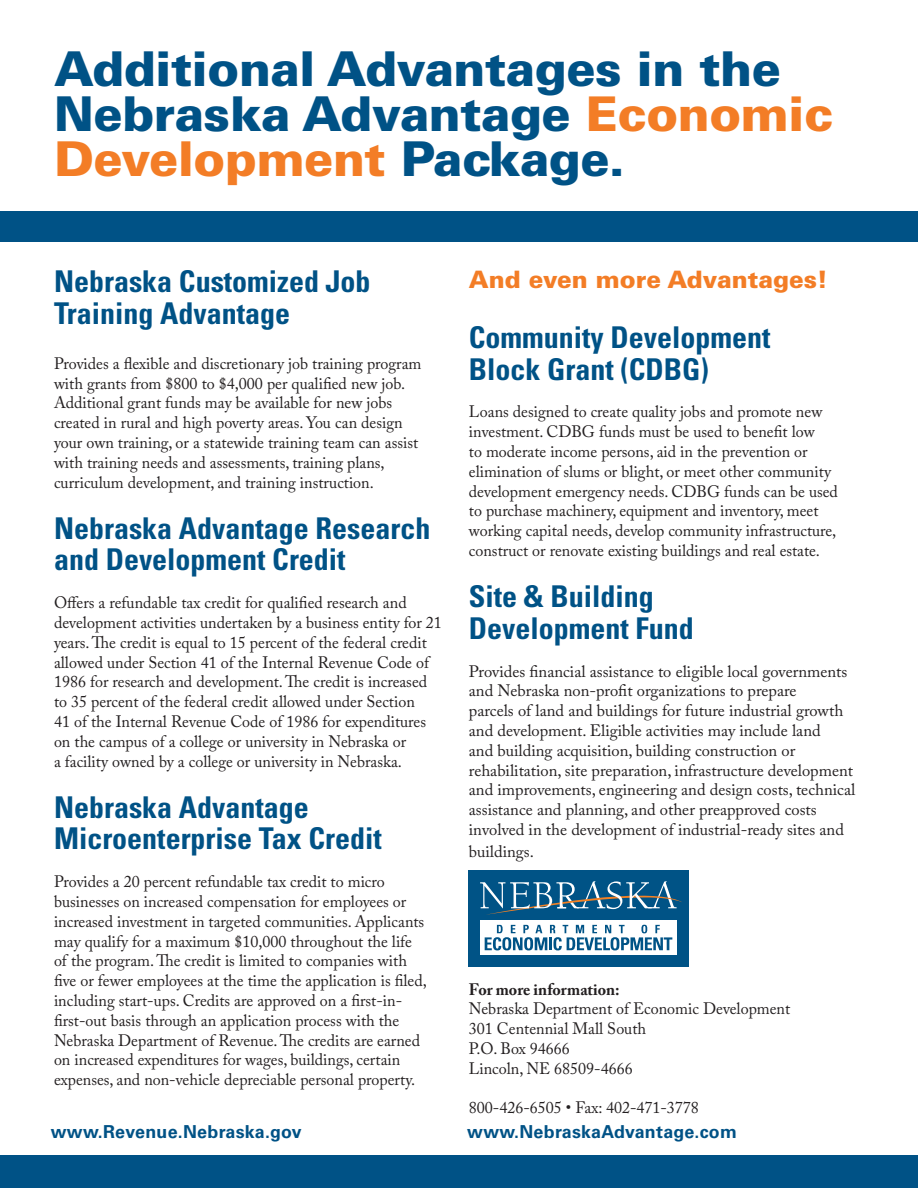
<style>
.page{position:relative;width:918px;height:1188px;background:#fff}
.page>*{position:absolute;margin:0;border:0;box-sizing:border-box;transform-origin:0 0}
.t1{font:900 48px/45px "Univers LT Std";letter-spacing:-.01em;color:#005286}
.t2{font:700 condensed 30px/31.5px "Univers LT Std";color:#005286}
.t3{font:900 24px "Univers LT Std";color:#f37d26}
.t4{font:700 17.85px "Univers LT Std";letter-spacing:.015em;color:#005286}
.t5{font:16.5px/19.8px "Adobe Caslon Pro";color:#231f20}
.t6{font:700 16.5px "Adobe Caslon Pro";color:#231f20}
.s1{color:#f37d26}
</style>
<div class="page">
<div style="left:0;top:1156px;width:918px;height:32px;background:#005286"></div>
<div style="left:0;top:211px;width:918px;height:31px;background:#005286"></div>
<div style="left:468px;top:870px;width:221px;height:97px;background:#005386"></div>
<svg style="left:480px;top:881px;width:202px;height:34px"></svg>
<div style="left:480px;top:921px;width:197px;height:34px;background:#fff"></div>
<svg style="left:485px;top:925px;width:187px;height:25px"></svg>
<h1 class="t1" style="left:54px;top:49px;width:781px">Additional Advantages in the<br>Nebraska Advantage <span class="s1">Economic<br>Development</span> Package.</h1>
<h2 class="t2" style="left:54px;top:267px;width:318px">Nebraska Customized Job<br>Training Advantage</h2>
<p class="t5" style="left:54px;top:355px;width:369px">Provides a flexible and discretionary job training program with grants from $800 to $4,000 per qualified new job.<br>Additional grant funds may be available for new jobs created in rural and high poverty areas. You can design your own training, or a statewide training team can assist with training needs and assessments, training plans, curriculum development, and training instruction.</p>
<h2 class="t2" style="left:54px;top:514px;width:378px">Nebraska Advantage Research and Development Credit</h2>
<p class="t5" style="left:54px;top:595px;width:389px">Offers a refundable tax credit for qualified research and development activities undertaken by a business entity for 21 years. The credit is equal to 15 percent of the federal credit allowed under Section 41 of the Internal Revenue Code of 1986 for research and development. The credit is increased to 35 percent of the federal credit allowed under Section<br>41 of the Internal Revenue Code of 1986 for expenditures on the campus of a college or university in Nebraska or<br>a facility owned by a college or university in Nebraska.</p>
<h2 class="t2" style="left:54px;top:793px;width:329px">Nebraska Advantage<br>Microenterprise Tax Credit</h2>
<p class="t5" style="left:54px;top:874px;width:374px">Provides a 20 percent refundable tax credit to micro businesses on increased compensation for employees or increased investment in targeted communities. Applicants may qualify for a maximum $10,000 throughout the life of the program. The credit is limited to companies with five or fewer employees at the time the application is filed, including start-ups. Credits are approved on a first-in&shy;first-out basis through an application process with the Nebraska Department of Revenue. The credits are earned on increased expenditures for wages, buildings, certain expenses, and non-vehicle depreciable personal property.</p>
<h3 class="t3" style="left:469px;top:269px;width:360px">And even more Advantages!</h3>
<h2 class="t2" style="left:469px;top:323px;width:303px">Community Development<br>Block Grant (CDBG)</h2>
<p class="t5" style="left:469px;top:404px;width:371px">Loans designed to create quality jobs and promote new investment. CDBG funds must be used to benefit low<br>to moderate income persons, aid in the prevention or elimination of slums or blight, or meet other community development emergency needs. CDBG funds can be used to purchase machinery, equipment and inventory, meet working capital needs, develop community infrastructure, construct or renovate existing buildings and real estate.</p>
<h2 class="t2" style="left:469px;top:583px;width:226px">Site &amp; Building<br>Development Fund</h2>
<p class="t5" style="left:469px;top:663px;width:388px">Provides financial assistance to eligible local governments and Nebraska non-profit organizations to prepare<br>parcels of land and buildings for future industrial growth and development. Eligible activities may include land<br>and building acquisition, building construction or rehabilitation, site preparation, infrastructure development and improvements, engineering and design costs, technical assistance and planning, and other preapproved costs involved in the development of industrial-ready sites and</p>
<p class="t5" style="left:469px;top:843px;width:67px">buildings.</p>
<p class="t6" style="left:469px;top:979px;width:152px">For more information:</p>
<p class="t5" style="left:469px;top:1001px;width:323px">Nebraska Department of Economic Development<br>301 Centennial Mall South<br>P.O. Box 94666<br>Lincoln, NE 68509-4666</p>
<p class="t5" style="left:469px;top:1100px;width:232px">800-426-6505 • Fax: 402-471-3778</p>
<p class="t4" style="left:51px;top:1124px;width:252px">www.Revenue.Nebraska.gov</p>
<p class="t4" style="left:467px;top:1124px;width:271px">www.NebraskaAdvantage.com</p>
</div>
